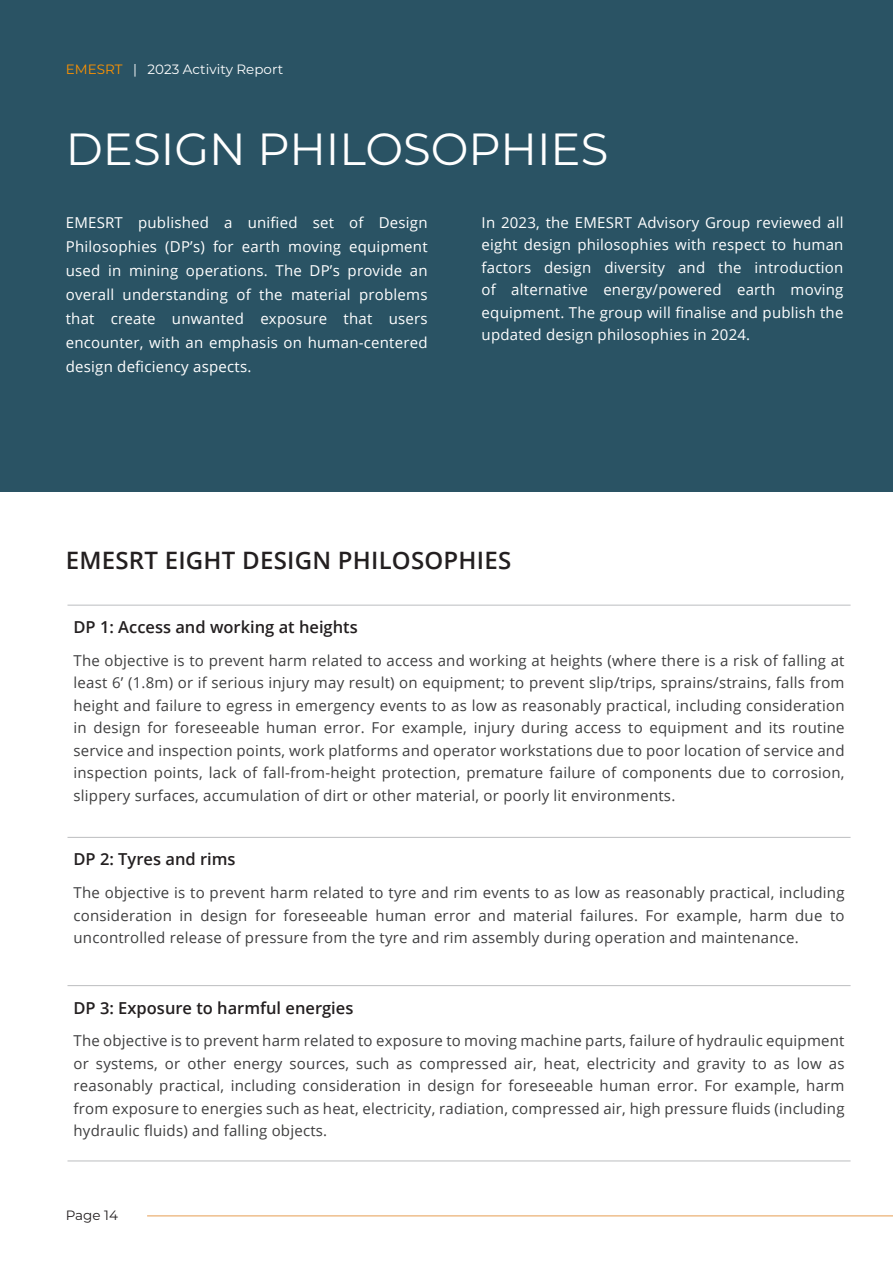
<style>
.page{position:relative;width:893px;height:1263px;background:#fff}
.page>*{position:absolute;margin:0;border:0;box-sizing:border-box;transform-origin:0 0}
.t1{font:45px "Montserrat";color:#fff}
.t2{font:600 24px "Open Sans";letter-spacing:.01em;color:#231f20}
.t3{font:600 16.5px "Open Sans";color:#231f20}
.Lato_Size_10{font:15px/22.5px "Open Sans";letter-spacing:.015em;color:#3e3e3f;text-align:justify}
.Light_Size_10{font:15px/24px "Open Sans";letter-spacing:.015em;color:#fff;text-align:justify}
.t4{font:13.5px "Montserrat";color:#fff}
.t5{font:13.5px "Montserrat";color:#231f20}
.s1{color:#ff9300}
</style>
<div class="page">
<hr style="left:147px;top:1215px;width:746px;height:1px;background:#e69d52">
<div style="left:0;top:0;width:892px;height:492px;background:#2a5364"></div>
<hr style="left:68px;top:605px;width:782px;height:1px;background:#bcbdc0">
<hr style="left:68px;top:837px;width:782px;height:1px;background:#bcbdc0">
<hr style="left:68px;top:985px;width:782px;height:1px;background:#bcbdc0">
<hr style="left:68px;top:1161px;width:782px;height:1px;background:#bcbdc0">
<p class="t4" style="left:66px;top:59px;width:219px"><span class="s1">EMESRT</span> | 2023 Activity Report</p>
<p class="t1" style="left:66px;top:118px;width:544px">DESIGN PHILOSOPHIES</p>
<p class="Light_Size_10" style="left:66px;top:210px;width:363px">EMESRT published a unified set of Design Philosophies (DP’s) for earth moving equipment used in mining operations. The DP’s provide an overall understanding of the material problems that create unwanted exposure that users encounter, with an emphasis on human-centered design deficiency aspects.</p>
<p class="Light_Size_10" style="left:482px;top:210px;width:363px;line-height:22.5px">In 2023, the EMESRT Advisory Group reviewed all eight design philosophies with respect to human factors design diversity and the introduction of alternative energy/powered earth moving equipment. The group will finalise and publish the updated design philosophies in 2024.</p>
<p class="t2" style="left:66px;top:543px;width:447px">EMESRT EIGHT DESIGN PHILOSOPHIES</p>
<p class="t3" style="left:74px;top:616px;width:286px">DP 1: Access and working at heights</p>
<p class="Lato_Size_10" style="left:74px;top:649px;width:773px">The objective is to prevent harm related to access and working at heights (where there is a risk of falling at least 6’ (1.8m) or if serious injury may result) on equipment; to prevent slip/trips, sprains/strains, falls from height and failure to egress in emergency events to as low as reasonably practical, including consideration in design for foreseeable human error. For example, injury during access to equipment and its routine service and inspection points, work platforms and operator workstations due to poor location of service and inspection points, lack of fall-from-height protection, premature failure of components due to corrosion, slippery surfaces, accumulation of dirt or other material, or poorly lit environments.</p>
<p class="t3" style="left:74px;top:848px;width:164px">DP 2: Tyres and rims</p>
<p class="Lato_Size_10" style="left:74px;top:881px;width:773px">The objective is to prevent harm related to tyre and rim events to as low as reasonably practical, including consideration in design for foreseeable human error and material failures. For example, harm due to uncontrolled release of pressure from the tyre and rim assembly during operation and maintenance.</p>
<p class="t3" style="left:74px;top:996px;width:281px">DP 3: Exposure to harmful energies</p>
<p class="Lato_Size_10" style="left:74px;top:1029px;width:773px">The objective is to prevent harm related to exposure to moving machine parts, failure of hydraulic equipment or systems, or other energy sources, such as compressed air, heat, electricity and gravity to as low as reasonably practical, including consideration in design for foreseeable human error. For example, harm from exposure to energies such as heat, electricity, radiation, compressed air, high pressure fluids (including hydraulic fluids) and falling objects.</p>
<p class="t5" style="left:66px;top:1206px;width:54px">Page 14</p>
</div>
